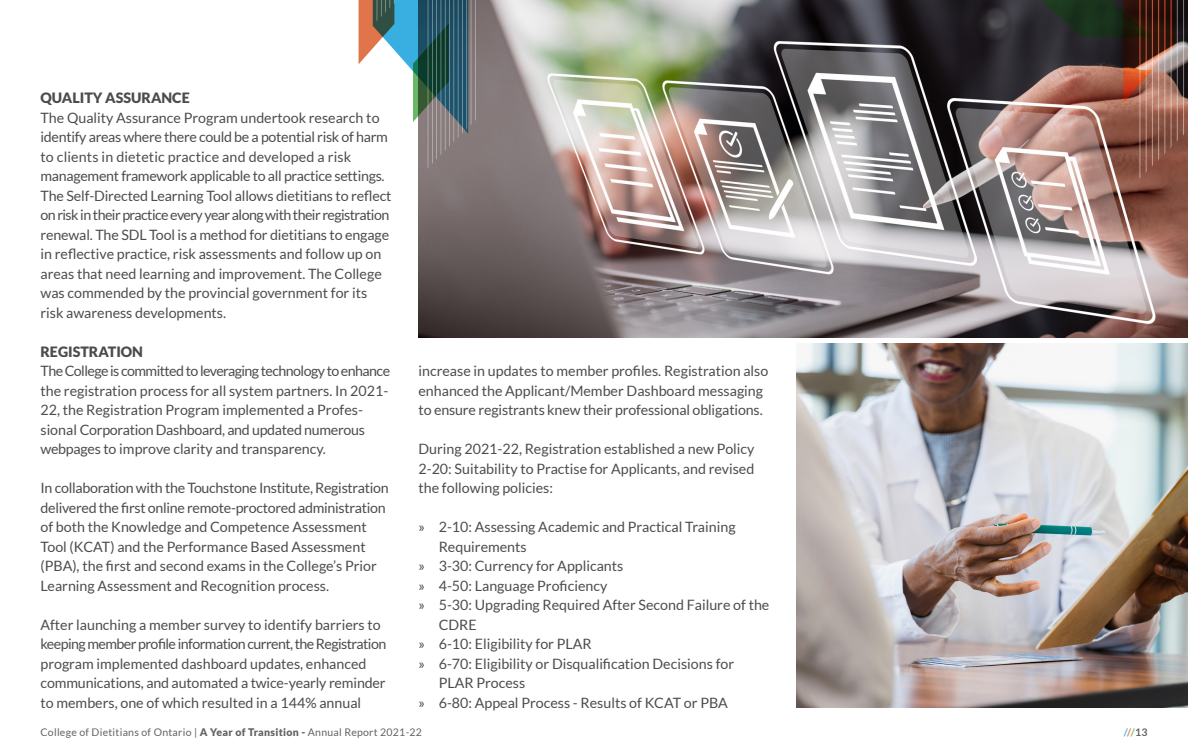
<style>
.page{position:relative;width:1188px;height:756px;background:#fff}
.page>*{position:absolute;margin:0;border:0;box-sizing:border-box;transform-origin:0 0}
.body{font:14.25px/19.5px "Lato";color:#4b4c4d}
.bullet{font:900 14.25px "Lato";color:#4b4c4d}
.t1{font:10.5px "Lato";letter-spacing:.025em;color:#636366}
.t2{font:700 10.5px "Lato";color:#636366}
.s1{font-weight:900}
.s2{color:#4dade1}
.s3{color:#e47a49}
.s4{color:#77b968}
</style>
<div class="page">
<img style="left:418px;top:0;width:770px;height:337px">
<svg style="left:1024px;top:0;width:160px;height:180px;background:#7c5a50"></svg>
<img style="left:796px;top:343px;width:392px;height:365px">
<svg style="left:359px;top:0;width:117px;height:168px"></svg>
<p class="bullet" style="left:40px;top:90px;width:151px">QUALITY ASSURANCE</p>
<p class="body" style="left:40px;top:108px;width:353px">The Quality Assurance Program undertook research to identify areas where there could be a potential risk of harm to clients in dietetic practice and developed a risk management framework applicable to all practice settings.<br>The Self-Directed Learning Tool allows dietitians to reflect on risk in their practice every year along with their registration renewal. The SDL Tool is a method for dietitians to engage in reflective practice, risk assessments and follow up on areas that need learning and improvement. The College was commended by the provincial government for its risk awareness developments.</p>
<p class="bullet" style="left:40px;top:343px;width:104px">REGISTRATION</p>
<p class="body" style="left:40px;top:361px;width:351px">The College is committed to leveraging technology to enhance the registration process for all system partners. In 2021- 22, the Registration Program implemented a Profes&shy;sional Corporation Dashboard, and updated numerous webpages to improve clarity and transparency.</p>
<p class="body" style="left:40px;top:478px;width:350px">In collaboration with the Touchstone Institute, Registration delivered the first online remote-proctored administration of both the Knowledge and Competence Assessment Tool (KCAT) and the Performance Based Assessment (PBA), the first and second exams in the College’s Prior Learning Assessment and Recognition process.</p>
<p class="body" style="left:40px;top:615px;width:347px">After launching a member survey to identify barriers to keeping member profile information current, the Registration program implemented dashboard updates, enhanced communications, and automated a twice-yearly reminder to members, one of which resulted in a 144% annual</p>
<p class="body" style="left:418px;top:361px;width:351px">increase in updates to member profiles. Registration also enhanced the Applicant/Member Dashboard messaging to ensure registrants knew their professional obligations.</p>
<p class="body" style="left:418px;top:439px;width:338px;text-align:justify">During 2021-22, Registration established a new Policy 2-20: Suitability to Practise for Applicants, and revised the following policies:</p>
<p class="body" style="left:439px;top:517px;width:298px;text-indent:-20px">» 2-10: Assessing Academic and Practical Training<br>Requirements</p>
<p class="body" style="left:418px;top:556px;width:206px">» 3-30: Currency for Applicants</p>
<p class="body" style="left:418px;top:576px;width:190px">» 4-50: Language Proficiency</p>
<p class="body" style="left:439px;top:595px;width:332px;text-indent:-20px">» 5-30: Upgrading Required After Second Failure of the<br>CDRE</p>
<p class="body" style="left:418px;top:634px;width:175px">» 6-10: Eligibility for PLAR</p>
<p class="body" style="left:439px;top:654px;width:297px;text-indent:-20px">» 6-70: Eligibility or Disqualification Decisions for<br>PLAR Process</p>
<p class="body" style="left:418px;top:693px;width:311px">» 6-80: Appeal Process - Results of KCAT or PBA</p>
<p class="t1" style="left:40px;top:726px;width:383px">College of Dietitians of Ontario | <span class="s1">A Year of Transition -</span> Annual Report 2021-22</p>
<p class="t2" style="left:1124px;top:726px;width:25px"><span class="s2">/</span><span class="s3">/</span><span class="s4">/</span>13</p>
</div>
